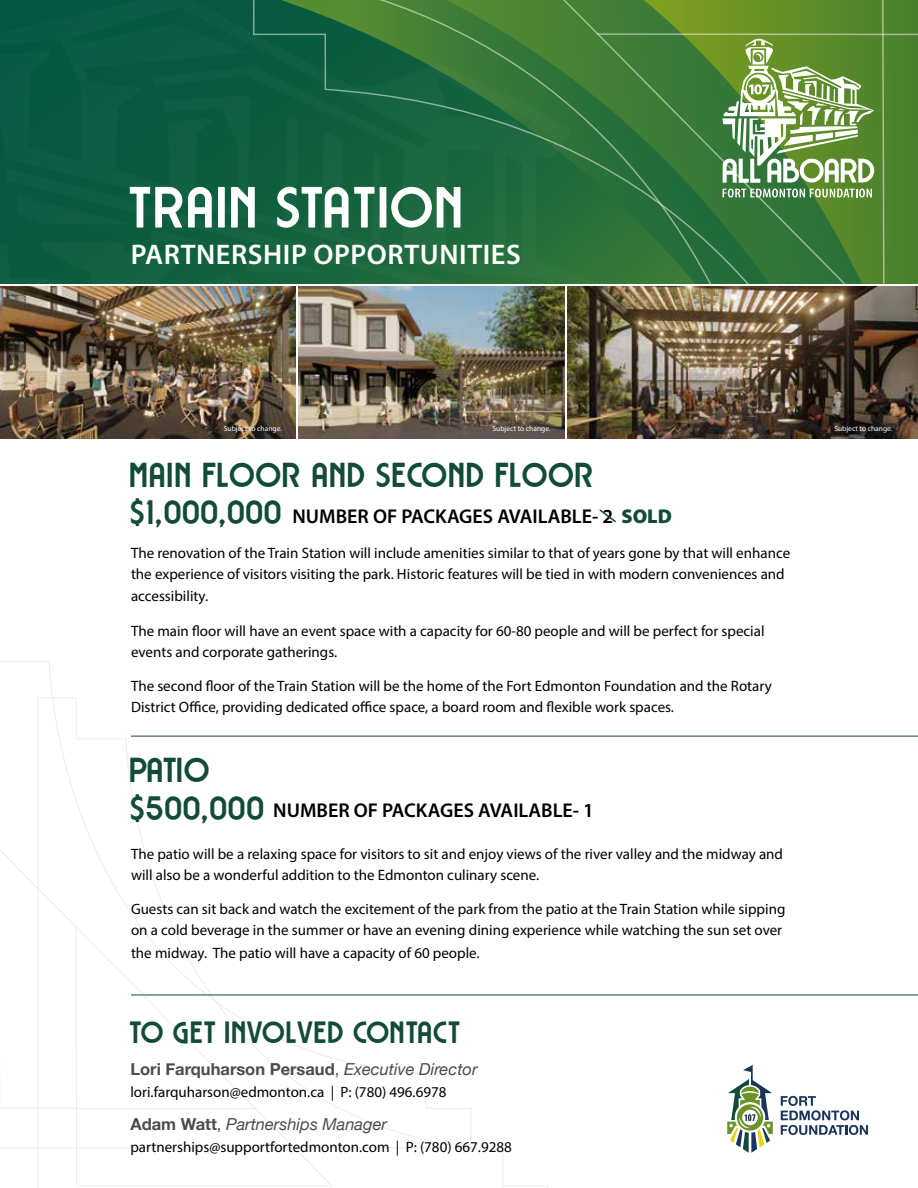
<style>
.page{position:relative;width:918px;height:1188px;background:#fff}
.page>*{position:absolute;margin:0;border:0;box-sizing:border-box;transform-origin:0 0}
.t1{font:56.85px "Rousseau Deco";color:#fff}
.t2{font:33.75px "Rousseau Deco";color:#124b36}
.t3{font:33px "Rousseau Deco";color:#124b36}
.t4{font:30px "Rousseau Deco";color:#124b36}
.t5{font:600 28.5px "Myriad Pro";letter-spacing:.02em;color:#fff}
.t6{font:600 19.95px "Myriad Pro";color:#000}
.t7{font:700 16.5px "Helvetica Neue";color:#4a4b4b}
.t8{font:italic 16.5px "Helvetica Neue";color:#4a4b4b}
.t9{font:15px/21px "Myriad Pro";color:#000}
.t10{font:7.5px "Myriad Pro";color:#fff}
.s1{font-family:"Rousseau Deco";font-weight:400;font-size:33px;color:#124b36}
.s2{font-weight:900;color:#124b36}
.s3{font-weight:400}
.s4{font-weight:400;font-style:italic}
.s5{font-weight:700;font-style:normal}
.s6{font-style:normal}
</style>
<div class="page">
<svg style="left:0;top:661px;width:471px;height:487px"></svg>
<svg style="left:662px;top:0;width:256px;height:284px;background:#468035"></svg>
<svg style="left:328px;top:0;width:334px;height:291px;background:#2c723e"></svg>
<svg style="left:0;top:0;width:328px;height:291px;background:#0d5e42"></svg>
<img style="left:0;top:286px;width:295px;height:152px">
<img style="left:568px;top:286px;width:350px;height:152px">
<img style="left:298px;top:286px;width:267px;height:152px">
<svg style="left:781px;top:1096px;width:87px;height:39px"></svg>
<svg style="left:727px;top:1065px;width:46px;height:88px"></svg>
<hr style="left:131px;top:736px;width:787px;height:1px;background:#124b36">
<svg style="left:723px;top:189px;width:149px;height:9px"></svg>
<svg style="left:723px;top:39px;width:151px;height:144px"></svg>
<hr style="left:131px;top:995px;width:787px;height:1px;background:#124b36">
<svg style="left:599px;top:509px;width:17px;height:14px"></svg>
<h1 class="t1" style="left:130px;top:171px;width:338px">TRAIN STATION</h1>
<h3 class="t5" style="left:131px;top:236px;width:392px">PARTNERSHIP OPPORTUNITIES</h3>
<p class="t10" style="left:224px;top:424px;width:60px">Subject to change.</p>
<p class="t10" style="left:493px;top:424px;width:60px">Subject to change.</p>
<p class="t10" style="left:834px;top:424px;width:60px">Subject to change.</p>
<h2 class="t2" style="left:130px;top:453px;width:466px">MAIN FLOOR AND SECOND FLOOR</h2>
<h3 class="t6" style="left:131px;top:504px;width:542px"><span class="s1">$1,000,000</span> NUMBER OF PACKAGES AVAILABLE- 2 <span class="s2">SOLD</span></h3>
<p class="t9" style="left:131px;top:542px;width:661px">The renovation of the Train Station will include amenities similar to that of years gone by that will enhance the experience of visitors visiting the park. Historic features will be tied in with modern conveniences and</p>
<p class="t9" style="left:131px;top:585px;width:79px">accessibility.</p>
<p class="t9" style="left:131px;top:620px;width:635px">The main floor will have an event space with a capacity for 60-80 people and will be perfect for special events and corporate gatherings.</p>
<p class="t9" style="left:131px;top:675px;width:642px">The second floor of the Train Station will be the home of the Fort Edmonton Foundation and the Rotary<br>District Office, providing dedicated office space, a board room and flexible work spaces.</p>
<h2 class="t2" style="left:130px;top:749px;width:83px">PATIO</h2>
<h3 class="t3" style="left:131px;top:787px;width:136px">$500,000</h3>
<p class="t9" style="left:131px;top:843px;width:654px">The patio will be a relaxing space for visitors to sit and enjoy views of the river valley and the midway and will also be a wonderful addition to the Edmonton culinary scene.</p>
<p class="t9" style="left:131px;top:898px;width:656px">Guests can sit back and watch the excitement of the park from the patio at the Train Station while sipping on a cold beverage in the summer or have an evening dining experience while watching the sun set over</p>
<p class="t9" style="left:131px;top:942px;width:350px">the midway. The patio will have a capacity of 60 people.</p>
<h3 class="t6" style="left:273px;top:798px;width:322px">NUMBER OF PACKAGES AVAILABLE- 1</h3>
<h3 class="t4" style="left:130px;top:1013px;width:333px">TO GET INVOLVED CONTACT</h3>
<p class="t7" style="left:130px;top:1056px;width:349px">Lori Farquharson Persaud<span class="s3">,</span> <span class="s4">Executive Director</span></p>
<p class="t9" style="left:130px;top:1081px;width:318px">lori.farquharson@edmonton.ca | P: (780) 496.6978</p>
<p class="t8" style="left:130px;top:1112px;width:258px"><span class="s5">Adam Watt</span><span class="s6">,</span> Partnerships Manager</p>
<p class="t9" style="left:130px;top:1137px;width:383px">partnerships@supportfortedmonton.com | P: (780) 667.9288</p>
</div>
